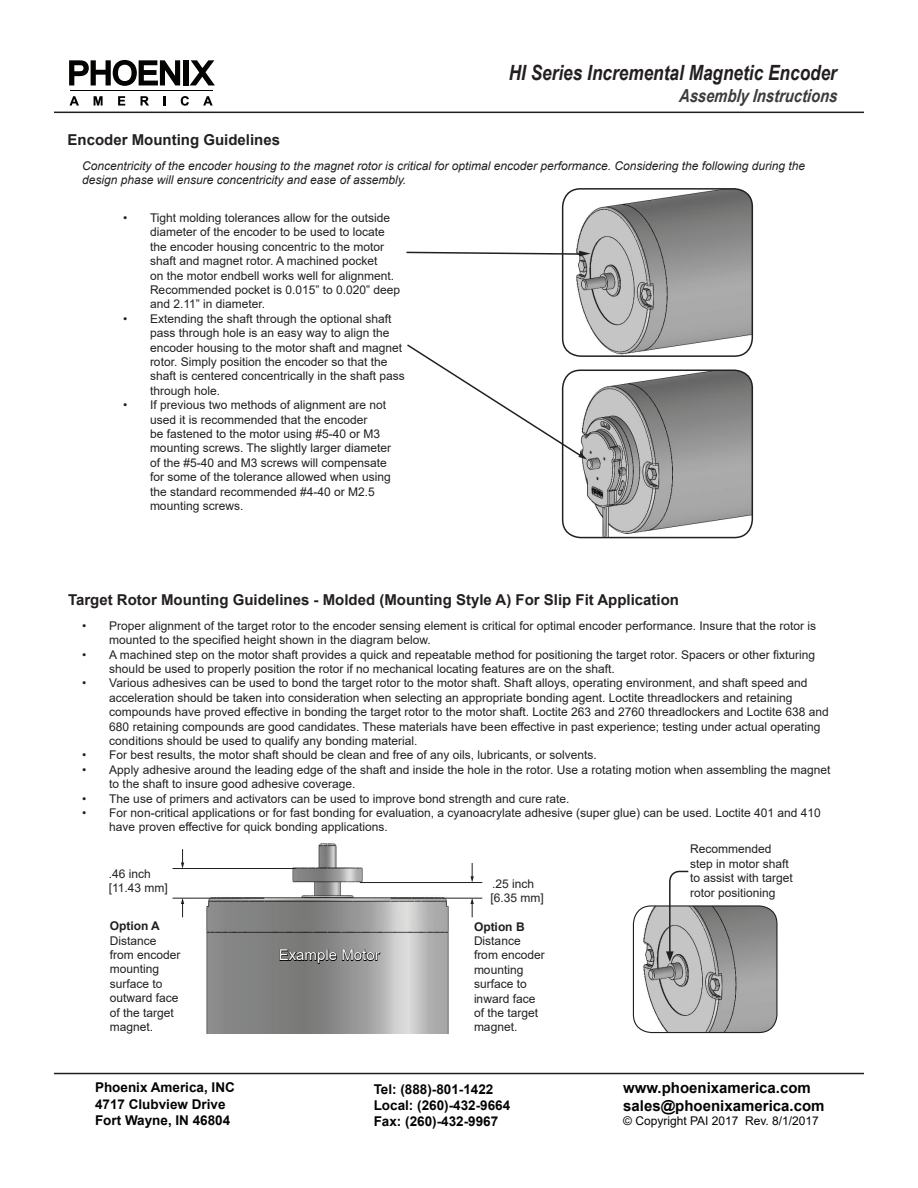
<style>
.page{position:relative;width:918px;height:1188px;background:#fff}
.page>*{position:absolute;margin:0;border:0;box-sizing:border-box;transform-origin:0 0}
.t1{font:italic 700 21px "Arial Narrow";color:#231f20}
.t2{font:italic 700 18px "Arial Narrow";color:#3c3c3d}
.t3{font:700 15px "Arial";color:#231f20}
.t4{font:700 15px/18px "Arial";color:#040503}
.t5{font:15px "Arial";color:#fff}
.t6{font:700 13.5px/16.2px "Arial";color:#040503}
.t7{font:12px/14.4px "Arial";color:#231f20}
.t8{font:italic 12px/14.4px "Arial";color:#231f20}
.t9{font:12px "Arial";color:#040503}
.t10{font:700 12px "Arial";color:#231f20}
</style>
<div class="page">
<svg style="left:70px;top:96px;width:9px;height:10px"></svg>
<svg style="left:94px;top:96px;width:9px;height:10px"></svg>
<svg style="left:118px;top:96px;width:7px;height:10px"></svg>
<svg style="left:141px;top:96px;width:8px;height:10px"></svg>
<svg style="left:164px;top:96px;width:2px;height:10px"></svg>
<svg style="left:181px;top:96px;width:8px;height:10px"></svg>
<svg style="left:203px;top:96px;width:10px;height:10px"></svg>
<svg style="left:69px;top:60px;width:111px;height:26px"></svg>
<div style="left:184px;top:60px;width:5px;height:25px;background:#040503"></div>
<svg style="left:190px;top:60px;width:25px;height:25px"></svg>
<hr style="left:70px;top:90px;width:143px;height:1px;background:#040503">
<hr style="left:54px;top:112px;width:810px;height:1px;background:#231f20">
<hr style="left:54px;top:1073px;width:810px;height:1px;background:#231f20">
<img style="left:563px;top:370px;width:189px;height:168px">
<div style="left:562px;top:370px;width:191px;height:168px;border:2px solid #231f20;border-radius:18px"></div>
<img style="left:570px;top:189px;width:182px;height:167px">
<div style="left:562px;top:188px;width:191px;height:169px;border:2px solid #231f20;border-radius:18px"></div>
<svg style="left:407px;top:343px;width:180px;height:117px"></svg>
<svg style="left:406px;top:251px;width:185px;height:5px"></svg>
<img style="left:184px;top:843px;width:290px;height:190px">
<hr style="left:391px;top:898px;width:91px;height:1px;background:#231f20">
<hr style="left:173px;top:898px;width:91px;height:1px;background:#231f20">
<hr style="left:360px;top:882px;width:122px;height:1px;background:#231f20">
<hr style="left:173px;top:868px;width:123px;height:1px;background:#231f20">
<svg style="left:181px;top:849px;width:3px;height:19px"></svg>
<svg style="left:181px;top:898px;width:3px;height:19px"></svg>
<svg style="left:471px;top:863px;width:3px;height:19px"></svg>
<svg style="left:471px;top:898px;width:3px;height:19px"></svg>
<svg style="left:279px;top:947px;width:102px;height:17px;background:#5e5e5d"></svg>
<img style="left:636px;top:906px;width:140px;height:127px">
<div style="left:633px;top:905px;width:145px;height:128px;border:1px solid #231f20;border-radius:18px"></div>
<svg style="left:666px;top:870px;width:24px;height:92px"></svg>
<p class="t3" style="left:68px;top:129px;width:214px">Encoder Mounting Guidelines</p>
<h1 class="t1" style="left:509px;top:57px;width:330px">HI Series Incremental Magnetic Encoder</h1>
<h2 class="t2" style="left:679px;top:82px;width:162px">Assembly Instructions</h2>
<p class="t8" style="left:82px;top:159px;width:724px">Concentricity of the encoder housing to the magnet rotor is critical for optimal encoder performance. Considering the following during the design phase will ensure concentricity and ease of assembly.</p>
<p class="t7" style="left:150px;top:210px;width:252px;text-indent:-27px">• Tight molding tolerances allow for the outside diameter of the encoder to be used to locate the encoder housing concentric to the motor shaft and magnet rotor. A machined pocket<br>on the motor endbell works well for alignment.<br>Recommended pocket is 0.015” to 0.020” deep and 2.11” in diameter.</p>
<p class="t7" style="left:150px;top:311px;width:256px;text-indent:-27px">• Extending the shaft through the optional shaft pass through hole is an easy way to align the encoder housing to the motor shaft and magnet rotor. Simply position the encoder so that the shaft is centered concentrically in the shaft pass through hole.</p>
<p class="t7" style="left:150px;top:398px;width:243px;text-indent:-27px">• If previous two methods of alignment are not used it is recommended that the encoder<br>be fastened to the motor using #5-40 or M3 mounting screws. The slightly larger diameter of the #5-40 and M3 screws will compensate for some of the tolerance allowed when using the standard recommended #4-40 or M2.5 mounting screws.</p>
<p class="t3" style="left:68px;top:589px;width:613px">Target Rotor Mounting Guidelines - Molded (Mounting Style A) For Slip Fit Application</p>
<p class="t7" style="left:109px;top:618px;width:708px;text-indent:-27px">• Proper alignment of the target rotor to the encoder sensing element is critical for optimal encoder performance. Insure that the rotor is mounted to the specified height shown in the diagram below.</p>
<p class="t7" style="left:109px;top:647px;width:707px;text-indent:-27px">• A machined step on the motor shaft provides a quick and repeatable method for positioning the target rotor. Spacers or other fixturing should be used to properly position the rotor if no mechanical locating features are on the shaft.</p>
<p class="t7" style="left:109px;top:676px;width:721px;text-indent:-27px">• Various adhesives can be used to bond the target rotor to the motor shaft. Shaft alloys, operating environment, and shaft speed and acceleration should be taken into consideration when selecting an appropriate bonding agent. Loctite threadlockers and retaining compounds have proved effective in bonding the target rotor to the motor shaft. Loctite 263 and 2760 threadlockers and Loctite 638 and 680 retaining compounds are good candidates. These materials have been effective in past experience; testing under actual operating conditions should be used to qualify any bonding material.</p>
<p class="t7" style="left:82px;top:748px;width:516px">• For best results, the motor shaft should be clean and free of any oils, lubricants, or solvents.</p>
<p class="t7" style="left:109px;top:762px;width:723px;text-indent:-27px">• Apply adhesive around the leading edge of the shaft and inside the hole in the rotor. Use a rotating motion when assembling the magnet to the shaft to insure good adhesive coverage.</p>
<p class="t7" style="left:82px;top:791px;width:489px">• The use of primers and activators can be used to improve bond strength and cure rate.</p>
<p class="t7" style="left:109px;top:805px;width:713px;text-indent:-27px">• For non-critical applications or for fast bonding for evaluation, a cyanoacrylate adhesive (super glue) can be used. Loctite 401 and 410 have proven effective for quick bonding applications.</p>
<p class="t7" style="left:109px;top:867px;width:61px;line-height:13.5px">.46 inch [11.43 mm]</p>
<p class="t10" style="left:110px;top:918px;width:52px">Option A</p>
<p class="t7" style="left:110px;top:933px;width:72px">Distance from encoder mounting surface to outward face of the target magnet.</p>
<p class="t5" style="left:279px;top:945px;width:102px">Example Motor</p>
<p class="t7" style="left:490px;top:877px;width:55px;line-height:13.5px">.25 inch [6.35 mm]</p>
<p class="t10" style="left:474px;top:918px;width:52px">Option B</p>
<p class="t7" style="left:474px;top:934px;width:72px">Distance from encoder mounting surface to inward face of the target magnet.</p>
<p class="t7" style="left:690px;top:842px;width:104px">Recommended step in motor shaft to assist with target rotor positioning</p>
<p class="t6" style="left:95px;top:1080px;width:141px">Phoenix America, INC<br>4717 Clubview Drive<br>Fort Wayne, IN 46804</p>
<p class="t6" style="left:374px;top:1081px;width:138px">Tel: (888)-801-1422<br>Local: (260)-432-9664<br>Fax: (260)-432-9967</p>
<p class="t4" style="left:623px;top:1079px;width:203px">www.phoenixamerica.com sales@phoenixamerica.com</p>
<p class="t9" style="left:623px;top:1113px;width:197px">© Copyright PAI 2017 Rev. 8/1/2017</p>
</div>
